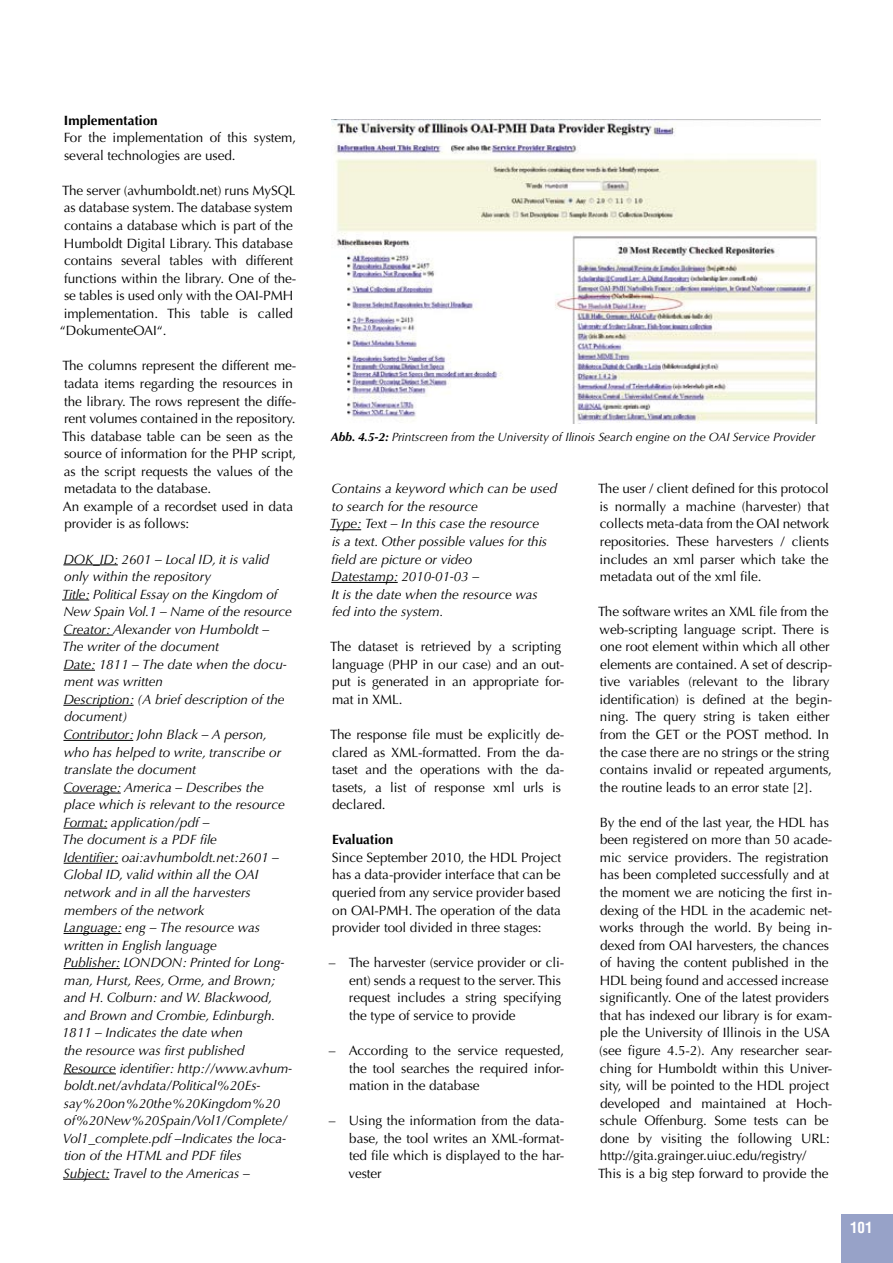
<style>
.page{position:relative;width:893px;height:1263px;background:#fff}
.page>*{position:absolute;margin:0;border:0;box-sizing:border-box;transform-origin:0 0}
.t1{font:700 condensed 15px "Helvetica LT Std";color:#fff}
.t2{font:13.5px/17.5px "Optima LT Std";letter-spacing:-.005em;color:#000}
.t3{font:italic 13.5px/17.5px "Optima LT Std";letter-spacing:-.005em;color:#000}
.t4{font:italic 12px "Optima LT Std";letter-spacing:-.005em;color:#000}
.s1{font-weight:700}
</style>
<div class="page">
<div style="left:842px;top:1214px;width:51px;height:49px;background:#97a2c8"></div>
<img style="left:332px;top:120px;width:486px;height:303px">
<hr style="left:63px;top:564px;width:55px;height:1px;background:#000">
<svg style="left:62px;top:600px;width:27px;height:1px"></svg>
<hr style="left:63px;top:635px;width:50px;height:1px;background:#000">
<hr style="left:63px;top:670px;width:32px;height:1px;background:#000">
<hr style="left:63px;top:705px;width:71px;height:1px;background:#000">
<hr style="left:63px;top:740px;width:70px;height:1px;background:#000">
<hr style="left:63px;top:793px;width:58px;height:1px;background:#000">
<hr style="left:63px;top:828px;width:44px;height:1px;background:#000">
<hr style="left:64px;top:863px;width:54px;height:1px;background:#000">
<hr style="left:64px;top:933px;width:57px;height:1px;background:#000">
<hr style="left:63px;top:968px;width:57px;height:1px;background:#000">
<hr style="left:63px;top:1073px;width:53px;height:1px;background:#000">
<hr style="left:63px;top:1179px;width:46px;height:1px;background:#000">
<hr style="left:330px;top:529px;width:31px;height:1px;background:#000">
<hr style="left:331px;top:582px;width:67px;height:1px;background:#000">
<p class="t2" style="left:64px;top:112px;width:234px"><span class="s1">Implementation<br></span>For the implementation of this system, several technologies are used.</p>
<p class="t2" style="left:62px;top:182px;width:235px">The server (avhumboldt.net) runs MySQL</p>
<p class="t2" style="left:64px;top:199px;width:230px">as database system. The database system</p>
<p class="t2" style="left:64px;top:217px;width:230px">contains a database which is part of the</p>
<p class="t2" style="left:64px;top:234px;width:230px">Humboldt Digital Library. This database</p>
<p class="t2" style="left:64px;top:252px;width:231px">contains several tables with different</p>
<p class="t2" style="left:64px;top:270px;width:234px">functions within the library. One of the-</p>
<p class="t2" style="left:64px;top:287px;width:231px">se tables is used only with the OAI-PMH</p>
<p class="t2" style="left:64px;top:305px;width:231px">implementation. This table is called</p>
<p class="t2" style="left:60px;top:322px;width:108px">“DokumenteOAI“.</p>
<p class="t2" style="left:62px;top:357px;width:236px">The columns represent the different me&shy;tadata items regarding the resources in the library. The rows represent the diffe&shy;rent volumes contained in the repository.<br>This database table can be seen as the source of information for the PHP script, as the script requests the values of the metadata to the database.<br>An example of a recordset used in data provider is as follows:</p>
<p class="t3" style="left:62px;top:550px;width:232px">DOK_ID: 2601 – Local ID, it is valid only within the repository<br>Title: Political Essay on the Kingdom of<br>New Spain Vol.1 – Name of the resource<br>Creator: Alexander von Humboldt –<br>The writer of the document<br>Date: 1811 – The date when the docu&shy;ment was written<br>Description: (A brief description of the document)<br>Contributor: John Black – A person, who has helped to write, transcribe or translate the document<br>Coverage: America – Describes the place which is relevant to the resource<br>Format: application/pdf –<br>The document is a PDF file<br>Identifier: oai:avhumboldt.net:2601 –<br>Global ID, valid within all the OAI network and in all the harvesters members of the network<br>Language: eng – The resource was written in English language<br>Publisher: LONDON: Printed for Long&shy;man, Hurst, Rees, Orme, and Brown; and H. Colburn: and W. Blackwood, and Brown and Crombie, Edinburgh.<br>1811 – Indicates the date when<br>the resource was first published<br>Resource identifier: http://www.avhum&shy;boldt.net/avhdata/Political%20Es&shy;say%20on%20the%20Kingdom%20 of%20New%20Spain/Vol1/Complete/<br>Vol1_complete.pdf –Indicates the loca&shy;tion of the HTML and PDF files<br>Subject: Travel to the Americas –</p>
<p class="t4" style="left:331px;top:430px;width:486px"><span class="s1">Abb. 4.5-2:</span> Printscreen from the University of Ilinois Search engine on the OAI Service Provider</p>
<p class="t3" style="left:330px;top:480px;width:229px">Contains a keyword which can be used to search for the resource<br>Type: Text – In this case the resource<br>is a text. Other possible values for this field are picture or video<br>Datestamp: 2010-01-03 –<br>It is the date when the resource was fed into the system.</p>
<p class="t2" style="left:330px;top:638px;width:236px">The dataset is retrieved by a scripting language (PHP in our case) and an out&shy;put is generated in an appropriate for&shy;mat in XML.</p>
<p class="t2" style="left:330px;top:726px;width:236px">The response file must be explicitly de&shy;clared as XML-formatted. From the da&shy;taset and the operations with the da&shy;tasets, a list of response xml urls is declared.</p>
<p class="t2" style="left:332px;top:831px;width:231px"><span class="s1">Evaluation<br></span>Since September 2010, the HDL Project has a data-provider interface that can be queried from any service provider based on OAI-PMH. The operation of the data provider tool divided in three stages:</p>
<p class="t2" style="left:349px;top:954px;width:217px;text-indent:-20px">– The harvester (service provider or cli&shy;ent) sends a request to the server. This request includes a string specifying the type of service to provide</p>
<p class="t2" style="left:349px;top:1042px;width:217px;text-align:justify;text-indent:-20px">– According to the service requested, the tool searches the required infor&shy;mation in the database</p>
<p class="t2" style="left:348px;top:1112px;width:217px;text-align:justify;text-indent:-20px">– Using the information from the data&shy;base, the tool writes an XML-format&shy;ted file which is displayed to the har&shy;vester</p>
<p class="t2" style="left:598px;top:480px;width:233px;text-align:justify">The user / client defined for this protocol is normally a machine (harvester) that collects meta-data from the OAI network repositories. These harvesters / clients includes an xml parser which take the metadata out of the xml file.</p>
<p class="t2" style="left:598px;top:603px;width:236px">The software writes an XML file from the web-scripting language script. There is one root element within which all other elements are contained. A set of descrip&shy;tive variables (relevant to the library identification) is defined at the begin&shy;ning. The query string is taken either from the GET or the POST method. In the case there are no strings or the string contains invalid or repeated arguments, the routine leads to an error state [2].</p>
<p class="t2" style="left:598px;top:814px;width:236px">By the end of the last year, the HDL has been registered on more than 50 acade&shy;mic service providers. The registration has been completed successfully and at the moment we are noticing the first in&shy;dexing of the HDL in the academic net&shy;works through the world. By being in&shy;dexed from OAI harvesters, the chances of having the content published in the HDL being found and accessed increase significantly. One of the latest providers that has indexed our library is for exam&shy;ple the University of Illinois in the USA (see figure 4.5-2). Any researcher sear&shy;ching for Humboldt within this Univer&shy;sity, will be pointed to the HDL project developed and maintained at Hoch&shy;schule Offenburg. Some tests can be done by visiting the following URL: http://gita.grainger.uiuc.edu/registry/<br>This is a big step forward to provide the</p>
<p class="t1" style="left:850px;top:1218px;width:24px">101</p>
</div>
